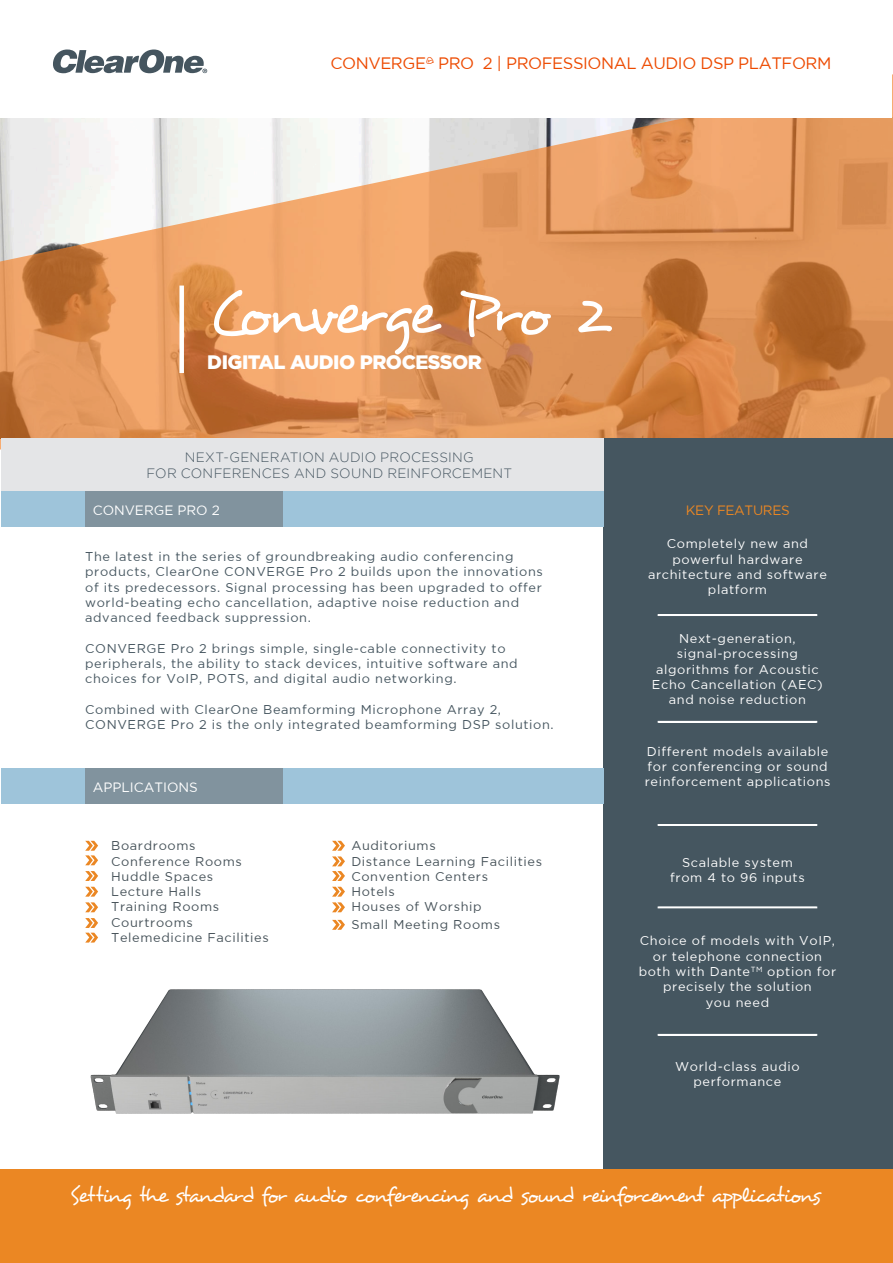
<style>
.page{position:relative;width:893px;height:1263px;background:#fff}
.page>*{position:absolute;margin:0;border:0;box-sizing:border-box;transform-origin:0 0}
.t1{font:64.5px "Desyrel";letter-spacing:-.1em;color:#fff}
.t2{font:21px "Desyrel";letter-spacing:-.085em;color:#fff}
.t3{font:900 19.5px "Gotham HTF";letter-spacing:-.025em;color:#fff}
.t4{font:16.5px "Gotham";letter-spacing:-.025em;color:#ed4a00}
.t5{font:300 13.5px/16.2px "Gotham";letter-spacing:.02em;color:#455560;text-align:center}
.t6{font:13.5px "Gotham";color:#fff}
.t7{font:13.5px "Gotham";letter-spacing:-.025em;color:#eb8723}
.t8{font:12.75px/15.3px "Gotham";letter-spacing:.05em;color:#45555f}
.t9{font:12.75px/15.3px "Gotham";letter-spacing:.05em;color:#fff;text-align:center}
.t10{font:12.75px "Gotham";letter-spacing:.05em;color:#455158}
.s1{font-family:"Desyrel"}
</style>
<div class="page">
<div style="left:1px;top:1169px;width:892px;height:94px;background:#eb8723"></div>
<svg style="left:0;top:74px;width:893px;height:375px;background:#e1a271"></svg>
<div style="left:1px;top:0;width:891px;height:118px;background:#fff"></div>
<svg style="left:53px;top:50px;width:154px;height:23px"></svg>
<div style="left:179px;top:286px;width:5px;height:87px;background:#fff"></div>
<svg style="left:85px;top:841px;width:13px;height:24px"></svg>
<svg style="left:85px;top:871px;width:13px;height:10px"></svg>
<svg style="left:85px;top:918px;width:13px;height:24px"></svg>
<svg style="left:85px;top:887px;width:13px;height:25px"></svg>
<svg style="left:332px;top:841px;width:13px;height:40px"></svg>
<svg style="left:332px;top:887px;width:13px;height:25px"></svg>
<svg style="left:332px;top:920px;width:13px;height:10px"></svg>
<div style="left:603px;top:438px;width:289px;height:731px;background:#455660"></div>
<div style="left:658px;top:721px;width:159px;height:2px;border:2px solid #fff"></div>
<div style="left:658px;top:824px;width:159px;height:2px;border:2px solid #fff"></div>
<div style="left:658px;top:906px;width:159px;height:2px;border:2px solid #fff"></div>
<div style="left:658px;top:1034px;width:159px;height:2px;border:2px solid #fff"></div>
<div style="left:658px;top:614px;width:159px;height:2px;border:2px solid #fff"></div>
<div style="left:1px;top:438px;width:602px;height:53px;background:#e4e5e7"></div>
<div style="left:1px;top:491px;width:602px;height:36px;background:#9ec4da"></div>
<div style="left:85px;top:491px;width:197px;height:36px;background:#81939e"></div>
<img style="left:90px;top:989px;width:470px;height:125px">
<div style="left:1px;top:769px;width:602px;height:35px;background:#9ec4da"></div>
<div style="left:85px;top:769px;width:197px;height:35px;background:#81939e"></div>
<p class="t4" style="left:330px;top:54px;width:503px">CONVERGE<span class="s1">®</span> PRO 2 | PROFESSIONAL AUDIO DSP PLATFORM</p>
<p class="t1" style="left:207px;top:274px;width:406px">Converge Pro 2</p>
<p class="t3" style="left:207px;top:351px;width:276px">DIGITAL AUDIO PROCESSOR</p>
<p class="t5" style="left:146px;top:449px;width:367px">NEXT-GENERATION AUDIO PROCESSING<br>FOR CONFERENCES AND SOUND REINFORCEMENT</p>
<p class="t6" style="left:93px;top:503px;width:129px">CONVERGE PRO 2</p>
<p class="t8" style="left:85px;top:548px;width:459px">The latest in the series of groundbreaking audio conferencing products, ClearOne CONVERGE Pro 2 builds upon the innovations of its predecessors. Signal processing has been upgraded to offer world-beating echo cancellation, adaptive noise reduction and advanced feedback suppression.</p>
<p class="t8" style="left:85px;top:640px;width:434px">CONVERGE Pro 2 brings simple, single-cable connectivity to peripherals, the ability to stack devices, intuitive software and choices for VoIP, POTS, and digital audio networking.</p>
<p class="t8" style="left:85px;top:701px;width:470px">Combined with ClearOne Beamforming Microphone Array 2,<br>CONVERGE Pro 2 is the only integrated beamforming DSP solution.</p>
<p class="t6" style="left:93px;top:780px;width:107px">APPLICATIONS</p>
<p class="t10" style="left:111px;top:839px;width:86px">Boardrooms</p>
<p class="t10" style="left:111px;top:854px;width:132px">Conference Rooms</p>
<p class="t10" style="left:111px;top:869px;width:104px">Huddle Spaces</p>
<p class="t10" style="left:111px;top:884px;width:92px">Lecture Halls</p>
<p class="t10" style="left:111px;top:900px;width:109px">Training Rooms</p>
<p class="t10" style="left:111px;top:915px;width:83px">Courtrooms</p>
<p class="t10" style="left:111px;top:930px;width:159px">Telemedicine Facilities</p>
<p class="t10" style="left:351px;top:839px;width:86px">Auditoriums</p>
<p class="t10" style="left:351px;top:854px;width:192px">Distance Learning Facilities</p>
<p class="t10" style="left:351px;top:869px;width:138px">Convention Centers</p>
<p class="t10" style="left:351px;top:884px;width:45px">Hotels</p>
<p class="t10" style="left:351px;top:900px;width:132px">Houses of Worship</p>
<p class="t10" style="left:351px;top:918px;width:150px">Small Meeting Rooms</p>
<p class="t7" style="left:686px;top:503px;width:105px">KEY FEATURES</p>
<p class="t9" style="left:648px;top:536px;width:180px">Completely new and powerful hardware architecture and software platform</p>
<p class="t9" style="left:652px;top:631px;width:172px">Next-generation, signal-processing algorithms for Acoustic<br>Echo Cancellation (AEC) and noise reduction</p>
<p class="t9" style="left:645px;top:743px;width:187px;text-align:left">Different models available for conferencing or sound reinforcement applications</p>
<p class="t9" style="left:670px;top:854px;width:136px">Scalable system from 4 to 96 inputs</p>
<p class="t9" style="left:639px;top:933px;width:199px">Choice of models with VoIP, or telephone connection both with Dante<sup>TM</sup> option for precisely the solution</p>
<p class="t9" style="left:706px;top:994px;width:65px">you need</p>
<p class="t9" style="left:675px;top:1058px;width:126px">World-class audio performance</p>
<p class="t2" style="left:70px;top:1182px;width:752px">Setting the standard for audio conferencing and sound reinforcement applications</p>
</div>
